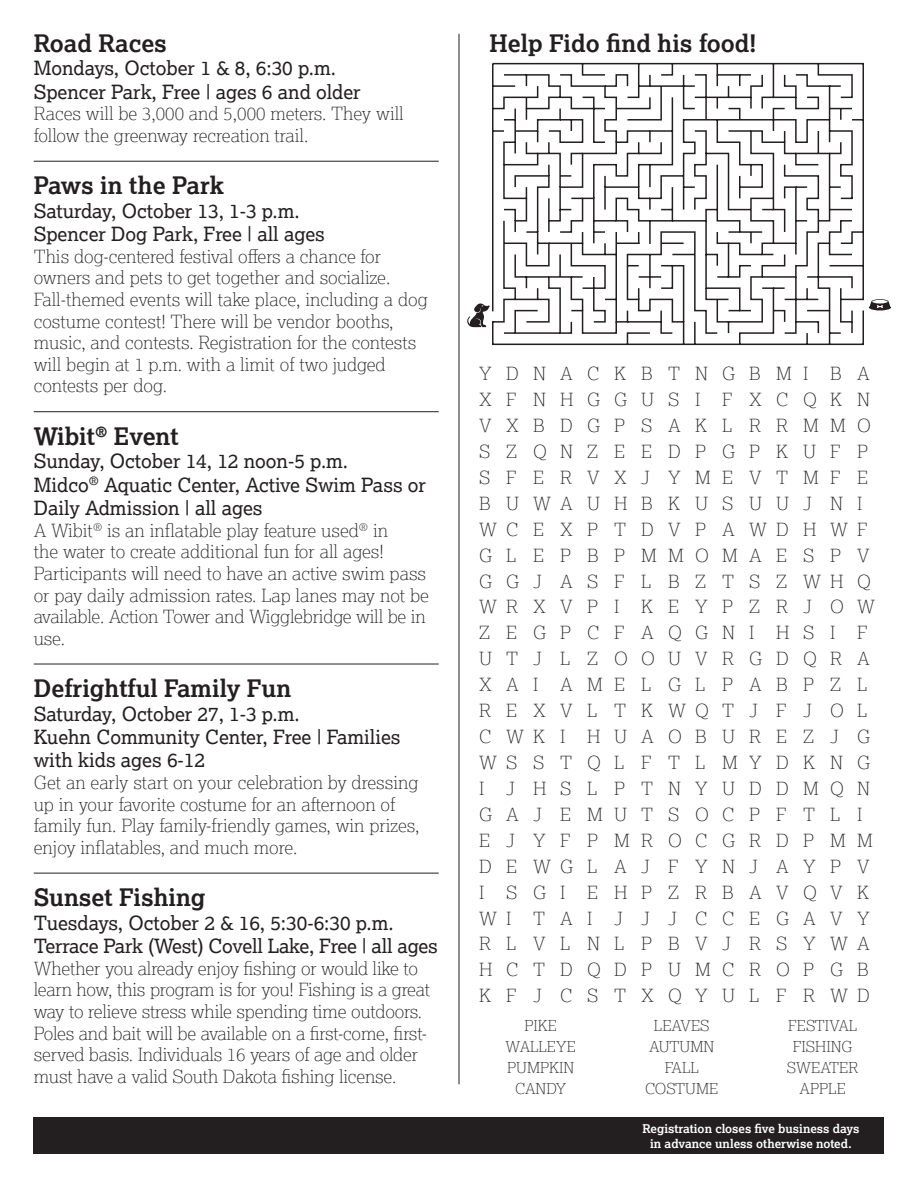
<style>
.page{position:relative;width:918px;height:1188px;background:#fff}
.page>*{position:absolute;margin:0;border:0;box-sizing:border-box;transform-origin:0 0}
.t1{font:700 24px "Lexia";color:#231f20}
.t2{font:19.5px/23.4px "Lexia";color:#231f20}
.t3{font:100 18px/21.6px "Lexia";color:#231f20}
.t4{font:100 18px/26px "Lexia";letter-spacing:.8em;color:#231f20}
.t5{font:100 15px/21.3px "Lexia";color:#231f20;text-align:center}
.t6{font:700 12px/14.4px "Lexia";color:#fff;text-align:center}
</style>
<div class="page">
<hr style="left:34px;top:161px;width:405px;height:1px;background:#231f20">
<hr style="left:34px;top:411px;width:405px;height:1px;background:#231f20">
<hr style="left:34px;top:664px;width:405px;height:1px;background:#231f20">
<hr style="left:34px;top:873px;width:405px;height:1px;background:#231f20">
<hr style="left:459px;top:34px;width:1px;height:1050px;background:#231f20">
<div style="left:34px;top:1118px;width:850px;height:36px;background:#231f20"></div>
<svg style="left:492px;top:62px;width:372px;height:284px"></svg>
<svg style="left:467px;top:303px;width:23px;height:25px"></svg>
<svg style="left:869px;top:299px;width:22px;height:11px"></svg>
<h1 class="t1" style="left:34px;top:28px;width:135px">Road Races</h1>
<p class="t2" style="left:34px;top:56px;width:328px">Mondays, October 1 &amp; 8, 6:30 p.m.<br>Spencer Park, Free | ages 6 and older</p>
<p class="t3" style="left:34px;top:102px;width:372px">Races will be 3,000 and 5,000 meters. They will follow the greenway recreation trail.</p>
<h1 class="t1" style="left:34px;top:171px;width:192px">Paws in the Park</h1>
<p class="t2" style="left:34px;top:199px;width:293px">Saturday, October 13, 1-3 p.m.<br>Spencer Dog Park, Free | all ages</p>
<p class="t3" style="left:34px;top:245px;width:396px">This dog-centered festival offers a chance for owners and pets to get together and socialize.<br>Fall-themed events will take place, including a dog costume contest! There will be vendor booths, music, and contests. Registration for the contests will begin at 1 p.m. with a limit of two judged contests per dog.</p>
<h1 class="t1" style="left:34px;top:421px;width:146px">Wibit<sup>®</sup> Event</h1>
<p class="t2" style="left:34px;top:449px;width:394px">Sunday, October 14, 12 noon-5 p.m.<br>Midco<sup>®</sup> Aquatic Center, Active Swim Pass or<br>Daily Admission | all ages</p>
<p class="t3" style="left:34px;top:519px;width:397px">A Wibit<sup>®</sup> is an inflatable play feature used<sup>®</sup> in<br>the water to create additional fun for all ages!<br>Participants will need to have an active swim pass or pay daily admission rates. Lap lanes may not be available. Action Tower and Wigglebridge will be in use.</p>
<h1 class="t1" style="left:34px;top:673px;width:259px">Defrightful Family Fun</h1>
<p class="t2" style="left:34px;top:701px;width:368px">Saturday, October 27, 1-3 p.m.<br>Kuehn Community Center, Free | Families with kids ages 6-12</p>
<p class="t3" style="left:34px;top:771px;width:387px">Get an early start on your celebration by dressing up in your favorite costume for an afternoon of family fun. Play family-friendly games, win prizes, enjoy inflatables, and much more.</p>
<h1 class="t1" style="left:34px;top:883px;width:173px">Sunset Fishing</h1>
<p class="t2" style="left:34px;top:910px;width:406px">Tuesdays, October 2 &amp; 16, 5:30-6:30 p.m.<br>Terrace Park (West) Covell Lake, Free | all ages</p>
<p class="t3" style="left:34px;top:957px;width:398px">Whether you already enjoy fishing or would like to learn how, this program is for you! Fishing is a great way to relieve stress while spending time outdoors.<br>Poles and bait will be available on a first-come, first&shy;served basis. Individuals 16 years of age and older must have a valid South Dakota fishing license.</p>
<h1 class="t1" style="left:490px;top:28px;width:269px">Help Fido find his food!</h1>
<p class="t4" style="left:479px;top:360px;width:397px">YDNACKBTNGBMI BA<br>XF NHGGUSI F XCQKN<br>VXBDGPSAKL RRMMO<br>SZQNZEEDPGPKUFP<br>SFERVXJ YMEVTMFE<br>BUWAUHBKUSUUJ NI<br>WCEXPTDVPAWDHWF<br>GLEPBPMMOMAESPV<br>GGJ ASFLBZTSZWHQ<br>WRXVPI KEYPZRJ OW<br>ZEGPCFAQGNI HSI F<br>UTJ L ZOOUVRGDQRA<br>XAI AMELGLPABPZL<br>REXVLTKWQTJ FJ OL<br>CWKI HUAOBUREZJ G<br>WSSTQLFTLMYDKNG<br>I J HSL PTNYUDDMQN<br>GAJ EMUTSOCPFTLI<br>EJ YFPMROCGRDPMM<br>DEWGL AJ F YNJ AYPV<br>I SGI EHPZRBAVQVK<br>WI TAI J J J CCEGAVY<br>RLVLNLPBVJ RSYWA<br>HCTDQDPUMCROPGB<br>KFJ CSTXQYULFRWD</p>
<p class="t5" style="left:506px;top:1014px;width:72px">PIKE<br>WALLEYE<br>PUMPKIN<br>CANDY</p>
<p class="t5" style="left:645px;top:1014px;width:75px">LEAVES<br>AUTUMN<br>FALL<br>COSTUME</p>
<p class="t5" style="left:787px;top:1014px;width:73px">FESTIVAL<br>FISHING<br>SWEATER<br>APPLE</p>
<p class="t6" style="left:643px;top:1121px;width:218px">Registration closes five business days in advance unless otherwise noted.</p>
</div>
